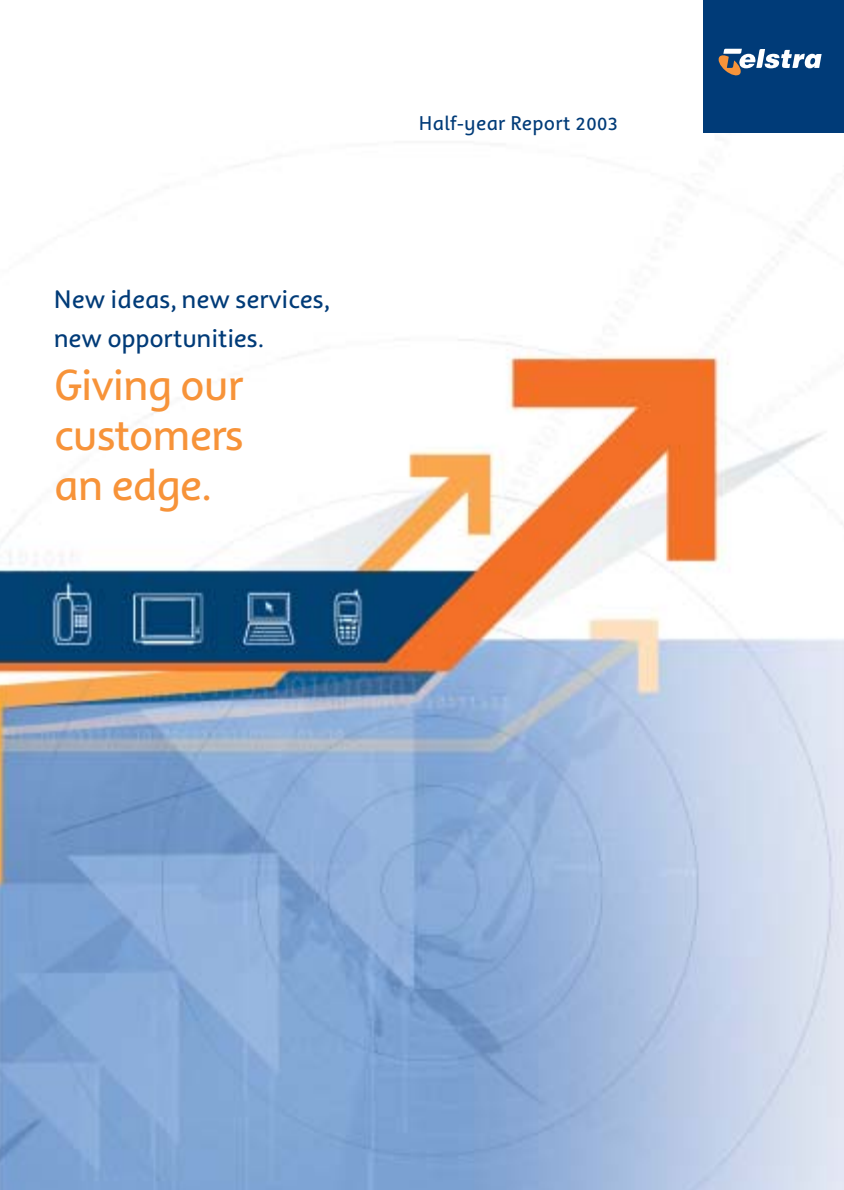
<style>
.page{position:relative;width:844px;height:1190px;background:#fff}
.page>*{position:absolute;margin:0;border:0;box-sizing:border-box;transform-origin:0 0}
.t1{font:48px/50px "Harmony Text";letter-spacing:-.025em;color:#f79339;text-align:justify}
.t2{font:28px/38.6px "Harmony Text";color:#003b78}
.t3{font:22px "Harmony Text";letter-spacing:.01em;color:#003b78}
</style>
<div class="page">
<img style="left:0;top:187px;width:843px;height:1003px">
<div style="left:703px;top:0;width:140px;height:133px;background:#003b78"></div>
<svg style="left:718px;top:49px;width:103px;height:27px"></svg>
<p class="t2" style="left:54px;top:283px;width:278px">New ideas, new services, new opportunities.</p>
<h1 class="t1" style="left:54px;top:364px;width:191px">Giving our customers an edge.</h1>
<p class="t3" style="left:419px;top:116px;width:201px">Half-year Report 2003</p>
</div>
